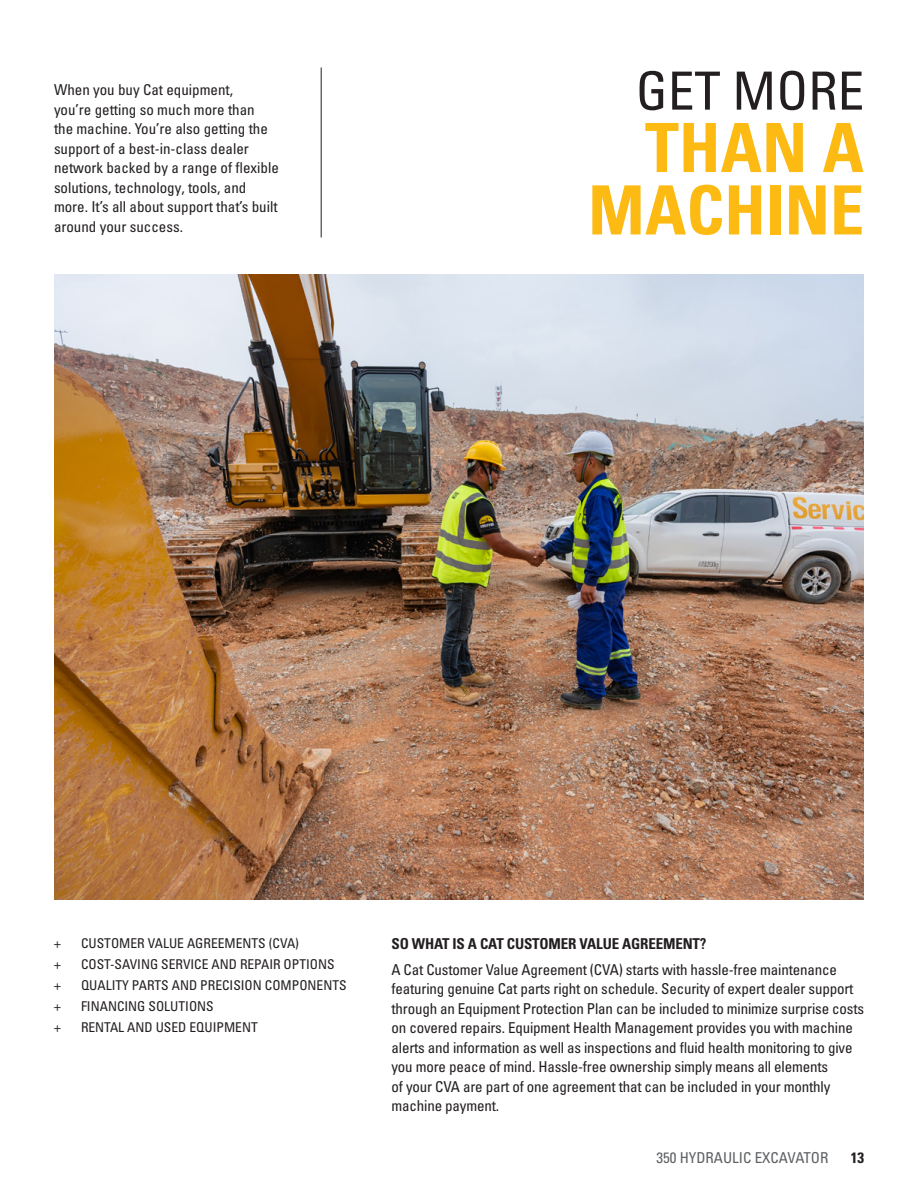
<style>
.page{position:relative;width:918px;height:1188px;background:#fff}
.page>*{position:absolute;margin:0;border:0;box-sizing:border-box;transform-origin:0 0}
.t1{font:67.95px/62.4px "Univers LTCYR 67 Bold Cond";color:#fcba13;text-align:right}
.t2{font:condensed 52.65px "Univers LTCYR 57";color:#231f20}
.t3{font:condensed 15px/19.5px "Univers LTCYR 57";letter-spacing:-.01em;color:#231f20}
.t4{font:15px "Univers LTCYR 67 Bold Cond";letter-spacing:-.01em;color:#231f20}
.t5{font:condensed 15px "Univers LTCYR 57";color:#5d6163}
.t6{font:condensed 13.5px "Univers LTCYR 57";color:#231f20}
</style>
<div class="page">
<img style="left:54px;top:274px;width:810px;height:626px">
<hr style="left:321px;top:68px;width:1px;height:169px;background:#231f20">
<p class="t3" style="left:54px;top:80px;width:226px">When you buy Cat equipment,<br>you’re getting so much more than<br>the machine. You’re also getting the support of a best-in-class dealer network backed by a range of flexible solutions, technology, tools, and more. It’s all about support that’s built around your success.</p>
<h2 class="t2" style="left:636px;top:58px;width:230px">GET MORE</h2>
<h1 class="t1" style="left:588px;top:116px;width:277px">THAN A<br>MACHINE</h1>
<p class="t6" style="left:54px;top:935px;width:8px">+</p>
<p class="t6" style="left:81px;top:935px;width:220px">CUSTOMER VALUE AGREEMENTS (CVA)</p>
<p class="t6" style="left:54px;top:956px;width:8px">+</p>
<p class="t6" style="left:81px;top:956px;width:255px">COST-SAVING SERVICE AND REPAIR OPTIONS</p>
<p class="t6" style="left:54px;top:977px;width:8px">+</p>
<p class="t6" style="left:81px;top:977px;width:267px">QUALITY PARTS AND PRECISION COMPONENTS</p>
<p class="t6" style="left:54px;top:998px;width:8px">+</p>
<p class="t6" style="left:81px;top:998px;width:134px">FINANCING SOLUTIONS</p>
<p class="t6" style="left:54px;top:1019px;width:8px">+</p>
<p class="t6" style="left:81px;top:1019px;width:178px">RENTAL AND USED EQUIPMENT</p>
<p class="t4" style="left:392px;top:935px;width:317px">SO WHAT IS A CAT CUSTOMER VALUE AGREEMENT?</p>
<p class="t3" style="left:392px;top:960px;width:474px">A Cat Customer Value Agreement (CVA) starts with hassle-free maintenance featuring genuine Cat parts right on schedule. Security of expert dealer support through an Equipment Protection Plan can be included to minimize surprise costs on covered repairs. Equipment Health Management provides you with machine alerts and information as well as inspections and fluid health monitoring to give you more peace of mind. Hassle-free ownership simply means all elements<br>of your CVA are part of one agreement that can be included in your monthly machine payment.</p>
<p class="t5" style="left:656px;top:1148px;width:173px">350 HYDRAULIC EXCAVATOR</p>
<p class="t4" style="left:851px;top:1148px;width:15px">13</p>
</div>
